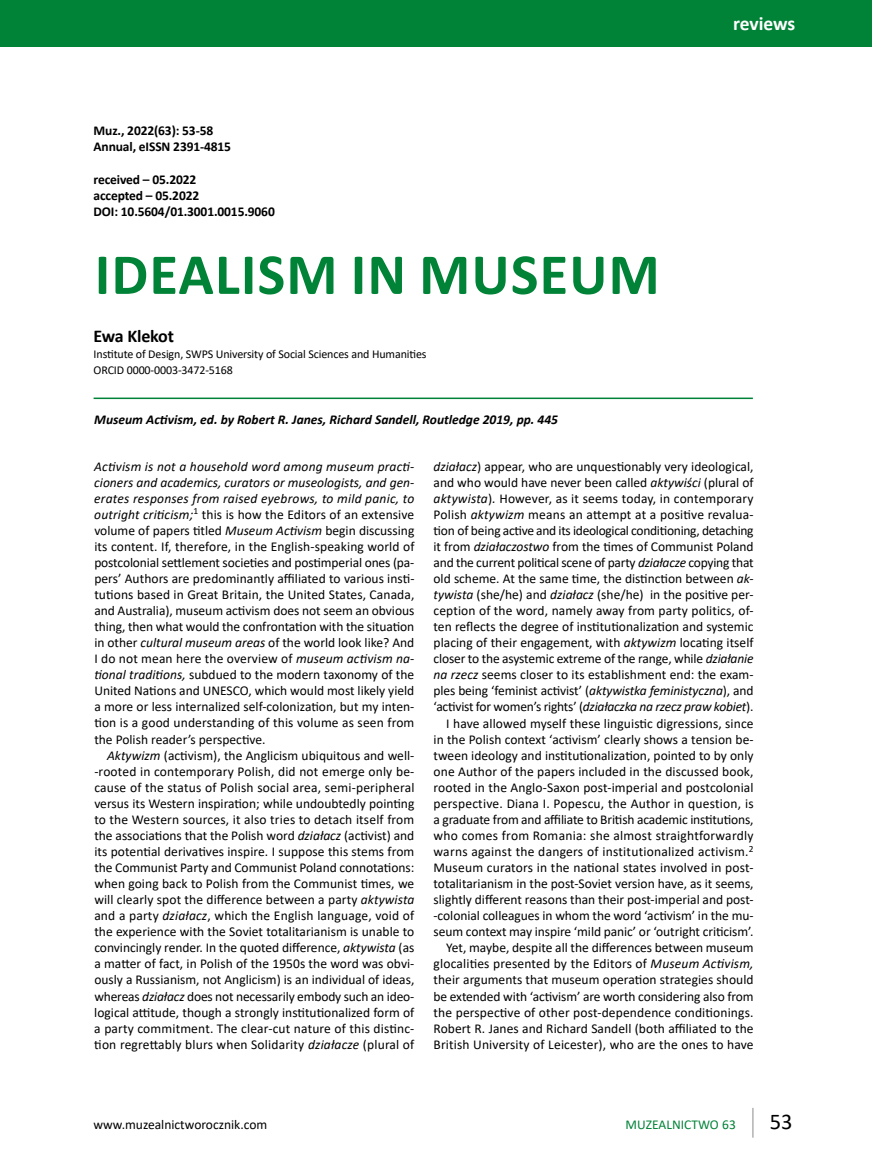
<style>
.page{position:relative;width:872px;height:1170px;background:#fff}
.page>*{position:absolute;margin:0;border:0;box-sizing:border-box;transform-origin:0 0}
.t1{font:700 58.5px "Calibri";letter-spacing:.02em;color:#008237}
.t2{font:22.5px "Calibri";color:#000}
.t3{font:700 19.5px "Calibri";letter-spacing:-.005em;color:#fff}
.t4{font:700 18px "Calibri";letter-spacing:-.01em;color:#000}
.t5{font:13.5px/16px "Calibri";color:#000;text-align:justify}
.t6{font:700 13.5px/16px "Calibri";letter-spacing:-.01em;color:#000}
.t7{font:italic 700 13.5px "Calibri";color:#000}
.t8{font:13.5px "Calibri";color:#008237}
.t9{font:12px/16px "Calibri";letter-spacing:-.01em;color:#000}
.s1{font-style:italic}
</style>
<div class="page">
<hr style="left:752px;top:1107px;width:1px;height:30px;background:#b3b2b2">
<div style="left:0;top:0;width:872px;height:47px;background:#008237"></div>
<hr style="left:94px;top:397px;width:659px;height:2px;background:#008237">
<p class="t6" style="left:94px;top:123px;width:139px">Muz., 2022(63): 53-58<br>Annual, eISSN 2391-4815</p>
<p class="t6" style="left:94px;top:171px;width:183px">received – 05.2022<br>accepted – 05.2022<br>DOI: 10.5604/01.3001.0015.9060</p>
<h1 class="t1" style="left:95px;top:233px;width:566px">IDEALISM IN MUSEUM</h1>
<h3 class="t4" style="left:94px;top:323px;width:82px">Ewa Klekot</h3>
<p class="t9" style="left:94px;top:346px;width:334px">Institute of Design, SWPS University of Social Sciences and Humanities<br>ORCID 0000-0003-3472-5168</p>
<p class="t7" style="left:94px;top:410px;width:465px">Museum Activism, ed. by Robert R. Janes, Richard Sandell, Routledge 2019, pp. 445</p>
<h3 class="t3" style="left:733px;top:10px;width:64px">reviews</h3>
<p class="t5" style="left:94px;top:457px;width:322px"><span class="s1">Activism is not a household word among museum practi&shy;cioners and academics, curators or museologists, and gen&shy;erates responses from raised eyebrows, to mild panic, to outright criticism;</span><sup>1</sup> this is how the Editors of an extensive volume of papers titled <span class="s1">Museum Activism</span> begin discussing its content. If, therefore, in the English-speaking world of postcolonial settlement societies and postimperial ones (pa&shy;pers’ Authors are predominantly affiliated to various insti&shy;tutions based in Great Britain, the United States, Canada, and Australia), museum activism does not seem an obvious thing, then what would the confrontation with the situation in other <span class="s1">cultural museum areas</span> of the world look like? And I do not mean here the overview of <span class="s1">museum activism na&shy;tional traditions,</span> subdued to the modern taxonomy of the United Nations and UNESCO, which would most likely yield a more or less internalized self-colonization, but my inten&shy;tion is a good understanding of this volume as seen from the Polish reader’s perspective.</p>
<p class="t5" style="left:94px;top:746px;width:322px;text-indent:13px"><span class="s1">Aktywizm</span> (activism), the Anglicism ubiquitous and well--rooted in contemporary Polish, did not emerge only be&shy;cause of the status of Polish social area, semi-peripheral versus its Western inspiration; while undoubtedly pointing to the Western sources, it also tries to detach itself from the associations that the Polish word <span class="s1">działacz</span> (activist) and its potential derivatives inspire. I suppose this stems from the Communist Party and Communist Poland connotations: when going back to Polish from the Communist times, we will clearly spot the difference between a party <span class="s1">aktywista </span>and a party <span class="s1">działacz</span>, which the English language, void of the experience with the Soviet totalitarianism is unable to convincingly render. In the quoted difference, <span class="s1">aktywista</span> (as a matter of fact, in Polish of the 1950s the word was obvi&shy;ously a Russianism, not Anglicism) is an individual of ideas, whereas <span class="s1">działacz</span> does not necessarily embody such an ideo&shy;logical attitude, though a strongly institutionalized form of a party commitment. The clear-cut nature of this distinc&shy;tion regrettably blurs when Solidarity <span class="s1">działacze</span> (plural of</p>
<p class="t5" style="left:433px;top:457px;width:322px;text-align:right"><span class="s1">działacz</span>) appear, who are unquestionably very ideological, and who would have never been called <span class="s1">aktywiści</span> (plural of <span class="s1">aktywista</span>)<span class="s1">.</span> However, as it seems today, in contemporary Polish <span class="s1">aktywizm</span> means an attempt at a positive revalua&shy;tion of being active and its ideological conditioning, detaching it from <span class="s1">działaczostwo</span> from the times of Communist Poland and the current political scene of party <span class="s1">działacze</span> copying that old scheme. At the same time, the distinction between <span class="s1">ak&shy;tywista</span> (she/he) and <span class="s1">działacz</span> (she/he) in the positive per&shy;ception of the word, namely away from party politics, of&shy;ten reflects the degree of institutionalization and systemic placing of their engagement, with <span class="s1">aktywizm</span> locating itself closer to the asystemic extreme of the range, while <span class="s1">działanie na rzecz</span> seems closer to its establishment end: the exam&shy;ples being ‘feminist activist’ (<span class="s1">aktywistka feministyczna</span>), and ‘activist for women’s rights’ (<span class="s1">działaczka na rzecz praw kobiet</span>).<br>I have allowed myself these linguistic digressions, since in the Polish context ‘activism’ clearly shows a tension be&shy;tween ideology and institutionalization, pointed to by only one Author of the papers included in the discussed book, rooted in the Anglo-Saxon post-imperial and postcolonial perspective. Diana I. Popescu, the Author in question, is a graduate from and affiliate to British academic institutions, who comes from Romania: she almost straightforwardly warns against the dangers of institutionalized activism.<sup>2<br></sup>Museum curators in the national states involved in post&shy;totalitarianism in the post-Soviet version have, as it seems, slightly different reasons than their post-imperial and post--colonial colleagues in whom the word ‘activism’ in the mu&shy;seum context may inspire ‘mild panic’ or ‘outright criticism’.<br>Yet, maybe, despite all the differences between museum glocalities presented by the Editors of <span class="s1">Museum Activism, </span>their arguments that museum operation strategies should be extended with ‘activism’ are worth considering also from the perspective of other post-dependence conditionings.<br>Robert R. Janes and Richard Sandell (both affiliated to the British University of Leicester), who are the ones to have</p>
<p class="t5" style="left:94px;top:1115px;width:175px">www.muzealnictworocznik.com</p>
<p class="t8" style="left:625px;top:1114px;width:112px">MUZEALNICTWO 63</p>
<h2 class="t2" style="left:770px;top:1105px;width:24px">53</h2>
</div>
